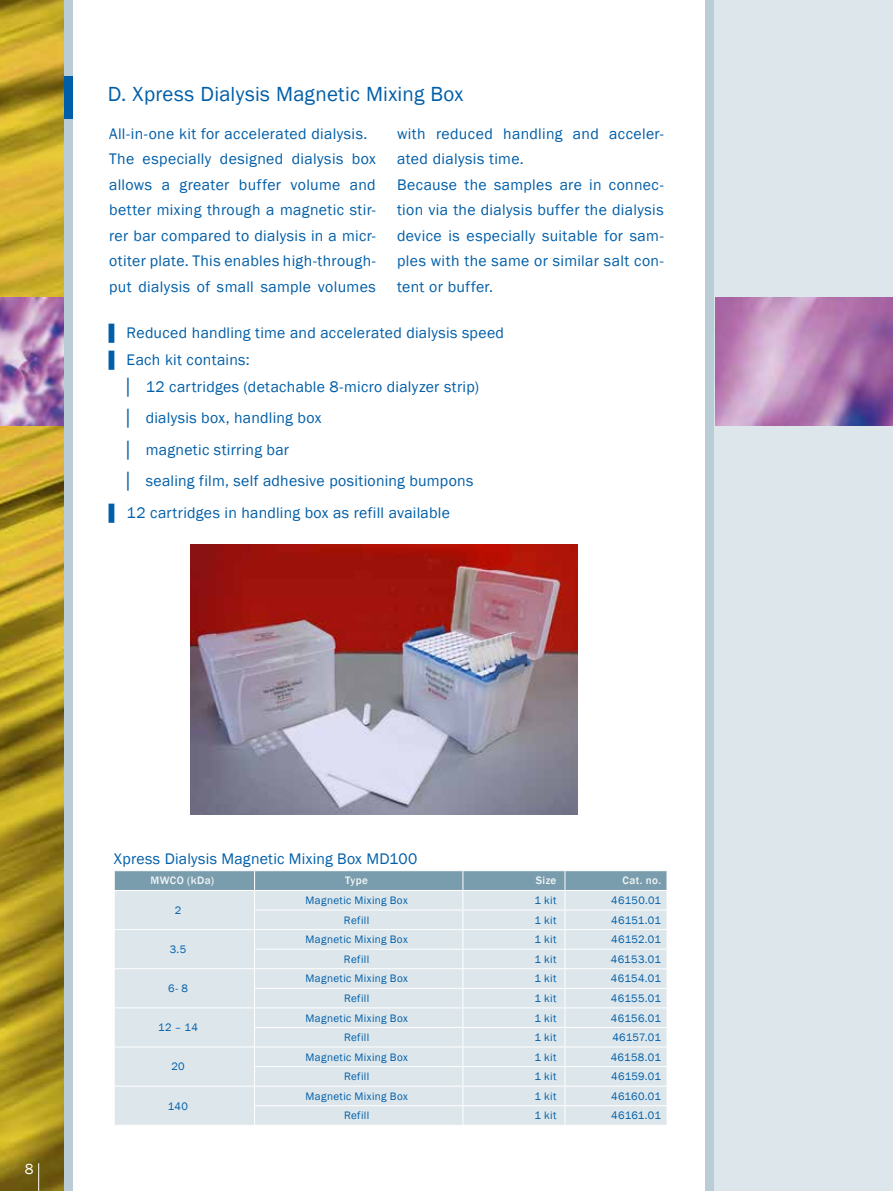
<style>
.page{position:relative;width:893px;height:1191px;background:#fff}
.page>*{position:absolute;margin:0;border:0;box-sizing:border-box;transform-origin:0 0}
.t1{font:21px "Franklin Gothic";letter-spacing:.015em;color:#005ea8}
.t2{font:15.75px/25.5px "Franklin Gothic";letter-spacing:.02em;color:#005ea8}
.t3{font:15px "Franklin Gothic";color:#fff}
.t4{font:11.1px "Franklin Gothic";letter-spacing:.03em;color:#005ea8}
.t5{font:500 11.1px "Franklin Gothic";letter-spacing:.035em;color:#f1f5f7}
.t6{font:10.95px "Franklin Gothic";letter-spacing:.03em;color:#005ea8}
.s1{font-family:"Arial"}
</style>
<div class="page">
<div style="left:713px;top:0;width:180px;height:1191px;background:#dce6eb"></div>
<img style="left:0;top:0;width:64px;height:1191px">
<img style="left:0;top:298px;width:64px;height:127px">
<svg style="left:38px;top:1163px;width:1px;height:28px"></svg>
<div style="left:64px;top:0;width:8px;height:1191px;background:#bacdd7"></div>
<div style="left:705px;top:0;width:8px;height:1191px;background:#bacdd7"></div>
<div style="left:64px;top:77px;width:8px;height:42px;background:#005ea8"></div>
<img style="left:716px;top:298px;width:177px;height:127px">
<svg style="left:114px;top:870px;width:553px;height:254px;background:#d7e2e7"></svg>
<img style="left:190px;top:545px;width:387px;height:269px">
<h1 class="t1" style="left:108px;top:80px;width:357px">D. Xpress Dialysis Magnetic Mixing Box</h1>
<p class="t2" style="left:109px;top:121px;width:268px">All-in-one kit for accelerated dialysis.<br>The especially designed dialysis box allows a greater buffer volume and better mixing through a magnetic stir&shy;rer bar compared to dialysis in a micr&shy;otiter plate. This enables high-through&shy;put dialysis of small sample volumes</p>
<p class="t2" style="left:397px;top:121px;width:268px">with reduced handling and acceler&shy;ated dialysis time.<br>Because the samples are in connec&shy;tion via the dialysis buffer the dialysis device is especially suitable for sam&shy;ples with the same or similar salt con&shy;tent or buffer.</p>
<p class="t2" style="left:103px;top:320px;width:402px"><span class="s1">▐</span> Reduced handling time and accelerated dialysis speed</p>
<p class="t2" style="left:103px;top:347px;width:148px"><span class="s1">▐</span> Each kit contains:</p>
<p class="t2" style="left:122px;top:374px;width:358px">│ 12 cartridges (detachable 8-micro dialyzer strip)</p>
<p class="t2" style="left:122px;top:405px;width:200px">│ dialysis box, handling box</p>
<p class="t2" style="left:122px;top:437px;width:168px">│ magnetic stirring bar</p>
<p class="t2" style="left:122px;top:468px;width:353px">│ sealing film, self adhesive positioning bumpons</p>
<p class="t2" style="left:103px;top:500px;width:348px"><span class="s1">▐</span> 12 cartridges in handling box as refill available</p>
<p class="t3" style="left:25px;top:1159px;width:10px">8</p>
<p class="t2" style="left:114px;top:846px;width:305px">Xpress Dialysis Magnetic Mixing Box MD100</p>
<p class="t5" style="left:151px;top:874px;width:65px">MWCO (kDa)</p>
<p class="t5" style="left:345px;top:874px;width:24px">Type</p>
<p class="t5" style="left:536px;top:874px;width:22px">Size</p>
<p class="t5" style="left:622px;top:874px;width:40px">Cat. no.</p>
<p class="t4" style="left:175px;top:903px;width:8px">2</p>
<p class="t4" style="left:306px;top:893px;width:104px">Magnetic Mixing Box</p>
<p class="t4" style="left:534px;top:893px;width:24px">1 kit</p>
<p class="t6" style="left:611px;top:893px;width:51px">46150.01</p>
<p class="t4" style="left:344px;top:913px;width:27px">Refill</p>
<p class="t4" style="left:534px;top:913px;width:24px">1 kit</p>
<p class="t4" style="left:611px;top:913px;width:51px">46151.01</p>
<p class="t4" style="left:170px;top:942px;width:18px">3.5</p>
<p class="t4" style="left:168px;top:981px;width:21px">6- 8</p>
<p class="t4" style="left:158px;top:1020px;width:41px">12 – 14</p>
<p class="t4" style="left:171px;top:1059px;width:15px">20</p>
<p class="t4" style="left:168px;top:1099px;width:22px">140</p>
<p class="t4" style="left:306px;top:932px;width:104px">Magnetic Mixing Box</p>
<p class="t4" style="left:534px;top:932px;width:24px">1 kit</p>
<p class="t4" style="left:611px;top:932px;width:51px">46152.01</p>
<p class="t4" style="left:344px;top:952px;width:27px">Refill</p>
<p class="t4" style="left:534px;top:952px;width:24px">1 kit</p>
<p class="t4" style="left:611px;top:952px;width:52px">46153.01</p>
<p class="t4" style="left:306px;top:971px;width:104px">Magnetic Mixing Box</p>
<p class="t4" style="left:534px;top:971px;width:24px">1 kit</p>
<p class="t4" style="left:611px;top:971px;width:52px">46154.01</p>
<p class="t4" style="left:344px;top:991px;width:27px">Refill</p>
<p class="t4" style="left:534px;top:991px;width:24px">1 kit</p>
<p class="t4" style="left:611px;top:991px;width:52px">46155.01</p>
<p class="t4" style="left:306px;top:1011px;width:104px">Magnetic Mixing Box</p>
<p class="t4" style="left:534px;top:1011px;width:24px">1 kit</p>
<p class="t4" style="left:611px;top:1011px;width:52px">46156.01</p>
<p class="t4" style="left:344px;top:1030px;width:27px">Refill</p>
<p class="t4" style="left:534px;top:1030px;width:24px">1 kit</p>
<p class="t4" style="left:612px;top:1030px;width:50px">46157.01</p>
<p class="t4" style="left:306px;top:1050px;width:104px">Magnetic Mixing Box</p>
<p class="t4" style="left:534px;top:1050px;width:24px">1 kit</p>
<p class="t4" style="left:611px;top:1050px;width:52px">46158.01</p>
<p class="t4" style="left:344px;top:1069px;width:27px">Refill</p>
<p class="t4" style="left:534px;top:1069px;width:24px">1 kit</p>
<p class="t4" style="left:611px;top:1069px;width:51px">46159.01</p>
<p class="t4" style="left:306px;top:1089px;width:104px">Magnetic Mixing Box</p>
<p class="t4" style="left:534px;top:1089px;width:24px">1 kit</p>
<p class="t4" style="left:611px;top:1089px;width:51px">46160.01</p>
<p class="t4" style="left:344px;top:1108px;width:27px">Refill</p>
<p class="t4" style="left:534px;top:1108px;width:24px">1 kit</p>
<p class="t4" style="left:611px;top:1108px;width:51px">46161.01</p>
</div>
